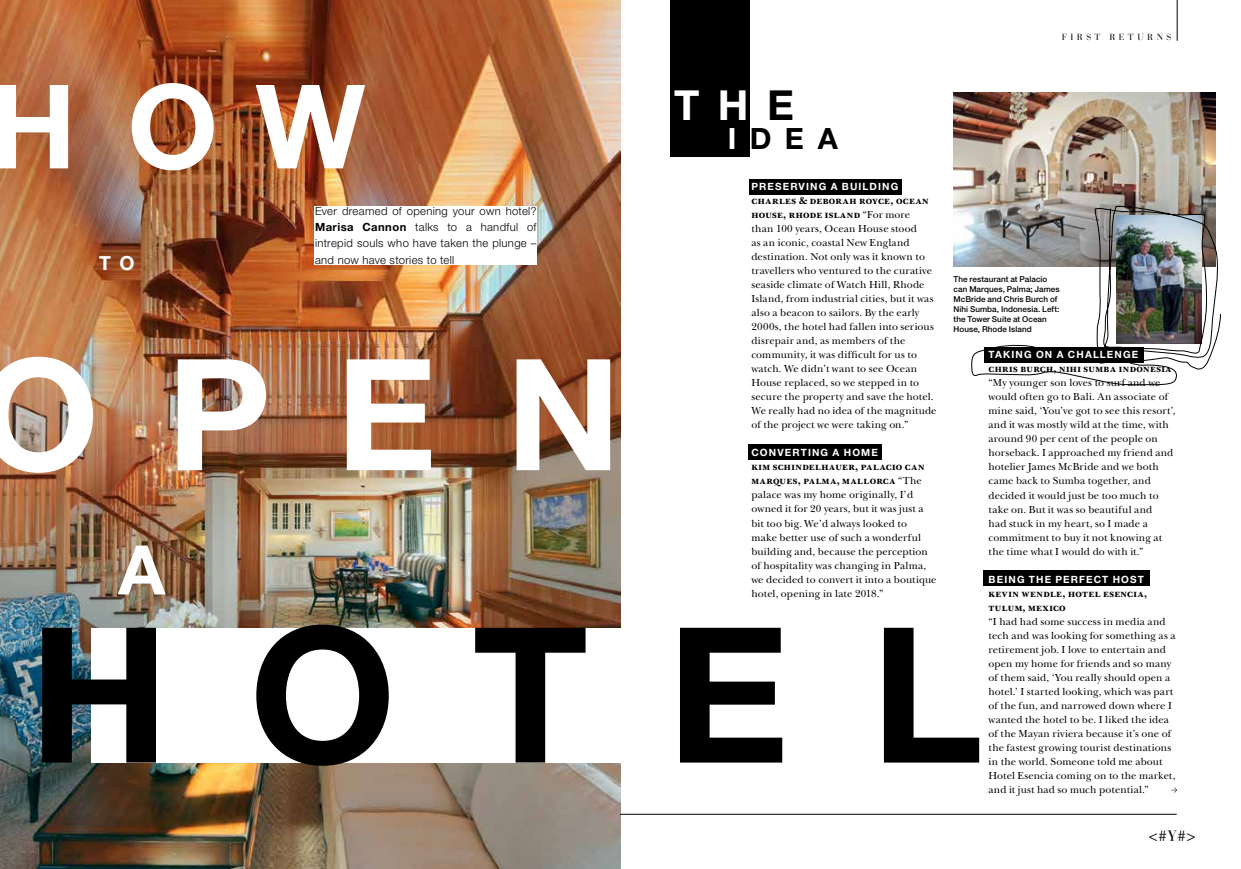
<style>
.page{position:relative;width:1241px;height:869px;background:#fff}
.page>*{position:absolute;margin:0;border:0;box-sizing:border-box;transform-origin:0 0}
.t1{font:700 188.62px "Helvetica Neue LT Std";letter-spacing:.42em;color:#000}
.t2{font:700 155px "Helvetica Neue LT Std";color:#fff}
.t3{font:700 116.62px "Helvetica Neue LT Std";color:#fff}
.t4{font:700 68.5px "Helvetica Neue LT Std";color:#fff}
.t5{font:700 41.38px "Helvetica Neue LT Std";color:#fff}
.t6{font:700 29.38px "Helvetica Neue LT Std";color:#000}
.t7{font:700 19.38px "Helvetica Neue LT Std";color:#fff}
.t8{font:15px "Bauer Bodoni";color:#000}
.t9{font:300 11.25px/16.2px "Helvetica Neue LT Std";letter-spacing:.03em;color:#000;text-align:justify}
.t10{font:10.62px/14px "New Baskerville Std";letter-spacing:.01em;color:#000}
.t11{font:700 10.62px/14px "New Baskerville Std";letter-spacing:.035em;color:#000}
.t12{font:700 10px "Helvetica Neue LT Std";letter-spacing:.11em;color:#fff}
.t13{font:8.75px "Bauer Bodoni";letter-spacing:.4em;color:#000}
.t14{font:500 8.12px/10px "Helvetica Neue LT Std";letter-spacing:.005em;color:#000}
.s1{color:#000}
.s2{color:#fff}
.s3{font-weight:700}
</style>
<div class="page">
<img style="left:953px;top:92px;width:261px;height:174px">
<img style="left:970px;top:205px;width:250px;height:180px">
<div style="left:748px;top:444px;width:133px;height:15px;background:#000"></div>
<div style="left:749px;top:179px;width:152px;height:15px;background:#000"></div>
<div style="left:983px;top:347px;width:160px;height:16px;background:#000"></div>
<div style="left:983px;top:569px;width:166px;height:16px;background:#000"></div>
<img style="left:0;top:0;width:620px;height:868px">
<div style="left:91px;top:627px;width:660px;height:135px;background:#fff"></div>
<hr style="left:620px;top:813px;width:556px;height:1px;background:#000">
<div style="left:670px;top:0;width:80px;height:156px;background:#000"></div>
<hr style="left:1176px;top:0;width:1px;height:41px;background:#000">
<div style="left:314px;top:206px;width:223px;height:58px;background:#fff"></div>
<svg style="left:1171px;top:787px;width:5px;height:5px"></svg>
<h3 class="t3" style="left:-10px;top:55px;width:377px">HOW</h3>
<h3 class="t5" style="left:674px;top:79px;width:121px">TH<span class="s1">E</span></h3>
<h3 class="t6" style="left:727px;top:120px;width:111px"><span class="s2">I</span>DEA</h3>
<p class="t13" style="left:1061px;top:32px;width:111px">FIRST RETURNS</p>
<p class="t12" style="left:751px;top:180px;width:148px">PRESERVING A BUILDING</p>
<p class="t10" style="left:751px;top:194px;width:187px"><span class="s3">charles &amp; deborah royce, ocean house, rhode island</span> “For more<br>than 100 years, Ocean House stood<br>as an iconic, coastal New England destination. Not only was it known to travellers who ventured to the curative seaside climate of Watch Hill, Rhode Island, from industrial cities, but it was also a beacon to sailors. By the early 2000s, the hotel had fallen into serious disrepair and, as members of the community, it was difficult for us to watch. We didn’t want to see Ocean House replaced, so we stepped in to secure the property and save the hotel.<br>We really had no idea of the magnitude of the project we were taking on.”</p>
<p class="t12" style="left:751px;top:446px;width:128px">CONVERTING A HOME</p>
<p class="t10" style="left:751px;top:460px;width:187px"><span class="s3">kim schindelhauer, palacio can marques, palma, mallorca</span> “The palace was my home originally, I’d owned it for 20 years, but it was just a bit too big. We’d always looked to<br>make better use of such a wonderful building and, because the perception of hospitality was changing in Palma, we decided to convert it into a boutique hotel, opening in late 2018.”</p>
<p class="t9" style="left:315px;top:202px;width:223px">Ever dreamed of opening your own hotel?<br><span class="s3">Marisa Cannon</span> talks to a handful of intrepid souls who have taken the plunge – and now have stories to tell</p>
<h3 class="t7" style="left:99px;top:251px;width:37px">T O</h3>
<p class="t14" style="left:953px;top:273px;width:107px">The restaurant at Palacio can Marques, Palma; James<br>McBride and Chris Burch of<br>Nihi Sumba, Indonesia. Left: the Tower Suite at Ocean<br>House, Rhode Island</p>
<p class="t12" style="left:988px;top:348px;width:151px">TAKING ON A CHALLENGE</p>
<p class="t11" style="left:988px;top:362px;width:185px">chris burch, nihi sumba indonesia</p>
<p class="t10" style="left:988px;top:376px;width:188px">“My younger son loves to surf and we would often go to Bali. An associate of mine said, ‘You’ve got to see this resort’, and it was mostly wild at the time, with around 90 per cent of the people on horseback. I approached my friend and hotelier James McBride and we both came back to Sumba together, and decided it would just be too much to take on. But it was so beautiful and<br>had stuck in my heart, so I made a commitment to buy it not knowing at the time what I would do with it.”</p>
<p class="t12" style="left:988px;top:572px;width:157px">BEING THE PERFECT HOST</p>
<p class="t11" style="left:988px;top:586px;width:160px">kevin wendle, hotel esencia, tulum, mexico</p>
<p class="t10" style="left:988px;top:614px;width:188px">“I had had some success in media and tech and was looking for something as a retirement job. I love to entertain and open my home for friends and so many of them said, ‘You really should open a hotel.’ I started looking, which was part of the fun, and narrowed down where I wanted the hotel to be. I liked the idea of the Mayan riviera because it’s one of the fastest growing tourist destinations in the world. Someone told me about Hotel Esencia coming on to the market, and it just had so much potential.”</p>
<h2 class="t2" style="left:-22px;top:319px;width:644px">OPEN</h2>
<h3 class="t4" style="left:118px;top:527px;width:48px">A</h3>
<h1 class="t1" style="left:29px;top:578px;width:954px">HOTEL</h1>
<h3 class="t8" style="left:1148px;top:826px;width:48px">&lt;#Y#&gt;</h3>
</div>
